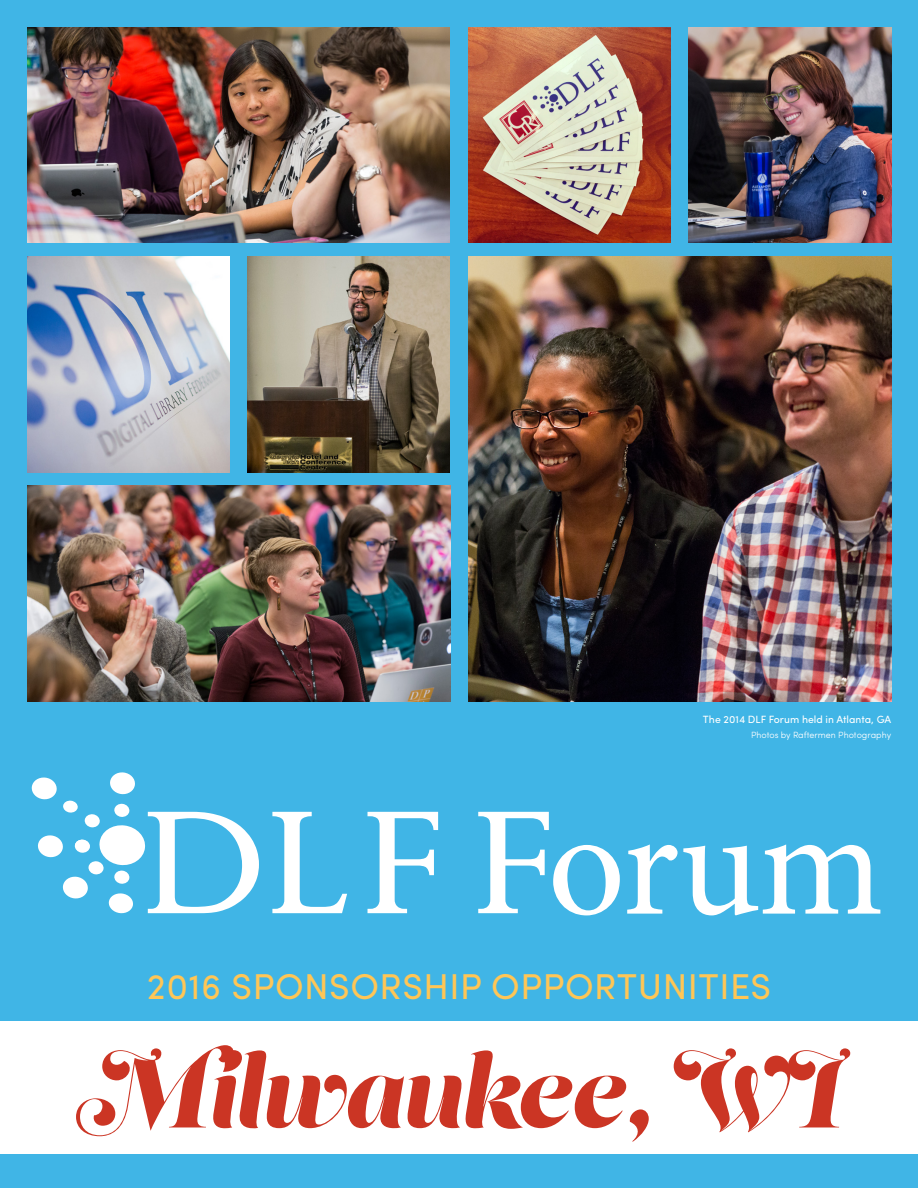
<style>
.page{position:relative;width:918px;height:1188px;background:#40b5e6}
.page>*{position:absolute;margin:0;border:0;box-sizing:border-box;transform-origin:0 0}
.t1{font:153px "Minion Pro";color:#fff}
.t2{font:97.5px "Lust Script";color:#cb3524}
.t3{font:36px "Sofia Pro";letter-spacing:.015em;color:#ffc656}
.t4{font:10.5px "Sofia Pro";color:#fff}
.t5{font:300 9px "Sofia Pro";color:#fff}
</style>
<div class="page">
<div style="left:0;top:1022px;width:918px;height:132px;background:#fff"></div>
<img style="left:27px;top:256px;width:203px;height:216px">
<img style="left:27px;top:485px;width:423px;height:216px">
<img style="left:27px;top:27px;width:423px;height:216px">
<img style="left:468px;top:27px;width:203px;height:216px">
<img style="left:248px;top:256px;width:202px;height:216px">
<img style="left:468px;top:256px;width:423px;height:446px">
<img style="left:688px;top:27px;width:203px;height:215px">
<svg style="left:272px;top:812px;width:75px;height:101px"></svg>
<svg style="left:368px;top:812px;width:70px;height:101px"></svg>
<svg style="left:31px;top:772px;width:228px;height:142px"></svg>
<svg style="left:478px;top:812px;width:71px;height:101px"></svg>
<p class="t4" style="left:703px;top:712px;width:190px">The 2014 DLF Forum held in Atlanta, GA</p>
<p class="t5" style="left:751px;top:729px;width:142px">Photos by Raftermen Photography</p>
<h1 class="t1" style="left:548px;top:762px;width:338px">orum</h1>
<h3 class="t3" style="left:147px;top:960px;width:626px">2016 SPONSORSHIP OPPORTUNITIES</h3>
<h2 class="t2" style="left:76px;top:1029px;width:767px">Milwaukee, WI</h2>
</div>
